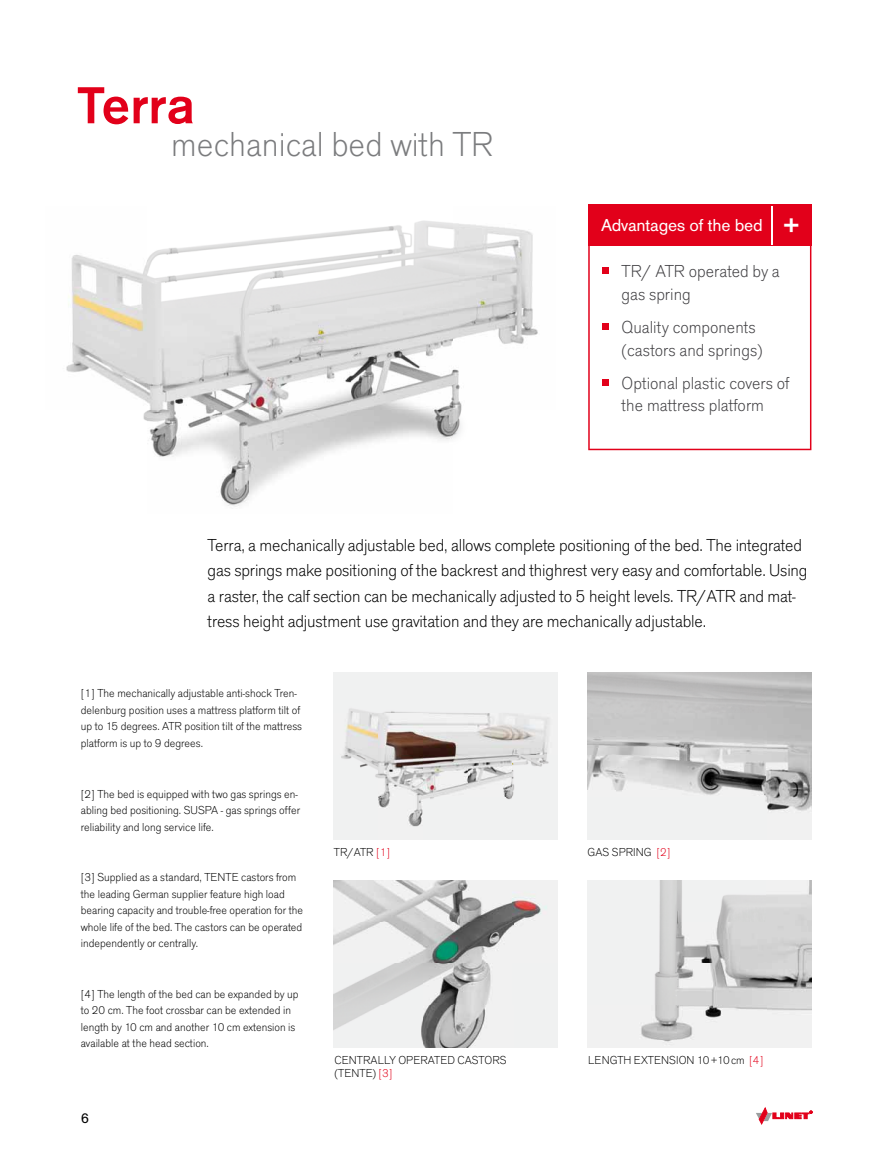
<style>
.page{position:relative;width:893px;height:1149px;background:#fff}
.page>*{position:absolute;margin:0;border:0;box-sizing:border-box;transform-origin:0 0}
.t1{font:500 54px "Accius TOT";color:#e2001a}
.t2{font:300 36px "Accius TOT";color:#7b7c7e}
.t3{font:300 18px/25.5px "Accius TOT";letter-spacing:-.01em;color:#000}
.t4{font:300 18px/22.5px "Accius TOT";color:#3e3d40}
.t5{font:18px "Accius TOT";letter-spacing:-.01em;color:#fff}
.t6{font:15px "Accius TOT";color:#000}
.t7{font:300 12px/16.5px "Accius TOT";color:#000}
.s1{font-weight:500;font-size:33px}
.s2{color:#e2001a}
</style>
<div class="page">
<svg style="left:756px;top:1107px;width:56px;height:16px"></svg>
<svg style="left:588px;top:246px;width:223px;height:204px"></svg>
<div style="left:588px;top:204px;width:223px;height:42px;background:#e2001a"></div>
<hr style="left:771px;top:205px;width:2px;height:39px;background:#fff">
<img style="left:334px;top:672px;width:224px;height:166px">
<img style="left:334px;top:880px;width:224px;height:167px">
<img style="left:587px;top:672px;width:224px;height:166px">
<img style="left:587px;top:880px;width:224px;height:167px">
<img style="left:66px;top:220px;width:472px;height:287px">
<h1 class="t1" style="left:78px;top:75px;width:119px">Terra</h1>
<h2 class="t2" style="left:171px;top:124px;width:324px">mechanical bed with TR</h2>
<h3 class="t5" style="left:601px;top:215px;width:202px">Advantages of the bed <span class="s1">+</span></h3>
<h3 class="t4" style="left:622px;top:260px;width:160px">TR/ ATR operated by a gas spring</h3>
<h3 class="t4" style="left:622px;top:316px;width:143px">Quality components (castors and springs)</h3>
<h3 class="t4" style="left:622px;top:371px;width:169px">Optional plastic covers of the mattress platform</h3>
<p class="t3" style="left:208px;top:532px;width:601px">Terra, a mechanically adjustable bed, allows complete positioning of the bed. The integrated gas springs make positioning of the backrest and thighrest very easy and comfortable. Using a raster, the calf section can be mechanically adjusted to 5 height levels. TR/ATR and mat&shy;tress height adjustment use gravitation and they are mechanically adjustable.</p>
<p class="t7" style="left:81px;top:685px;width:223px">[1] The mechanically adjustable anti-shock Tren&shy;delenburg position uses a mattress platform tilt of up to 15 degrees. ATR position tilt of the mattress platform is up to 9 degrees.</p>
<p class="t7" style="left:81px;top:785px;width:221px">[2] The bed is equipped with two gas springs en&shy;abling bed positioning. SUSPA - gas springs offer reliability and long service life.</p>
<p class="t7" style="left:81px;top:868px;width:224px">[3] Supplied as a standard, TENTE castors from the leading German supplier feature high load bearing capacity and trouble-free operation for the whole life of the bed. The castors can be operated independently or centrally.</p>
<p class="t7" style="left:81px;top:985px;width:219px">[4] The length of the bed can be expanded by up to 20 cm. The foot crossbar can be extended in length by 10 cm and another 10 cm extension is available at the head section.</p>
<p class="t6" style="left:81px;top:1109px;width:10px">6</p>
<p class="t7" style="left:334px;top:843px;width:58px">TR/ATR <span class="s2">[1]</span></p>
<p class="t7" style="left:334px;top:1052px;width:174px;line-height:13.5px">CENTRALLY OPERATED CASTORS (TENTE) <span class="s2">[3]</span></p>
<p class="t7" style="left:588px;top:843px;width:84px">GAS SPRING <span class="s2">[2]</span></p>
<p class="t7" style="left:588px;top:1051px;width:177px">LENGTH EXTENSION 10 +10 cm <span class="s2">[4]</span></p>
</div>
